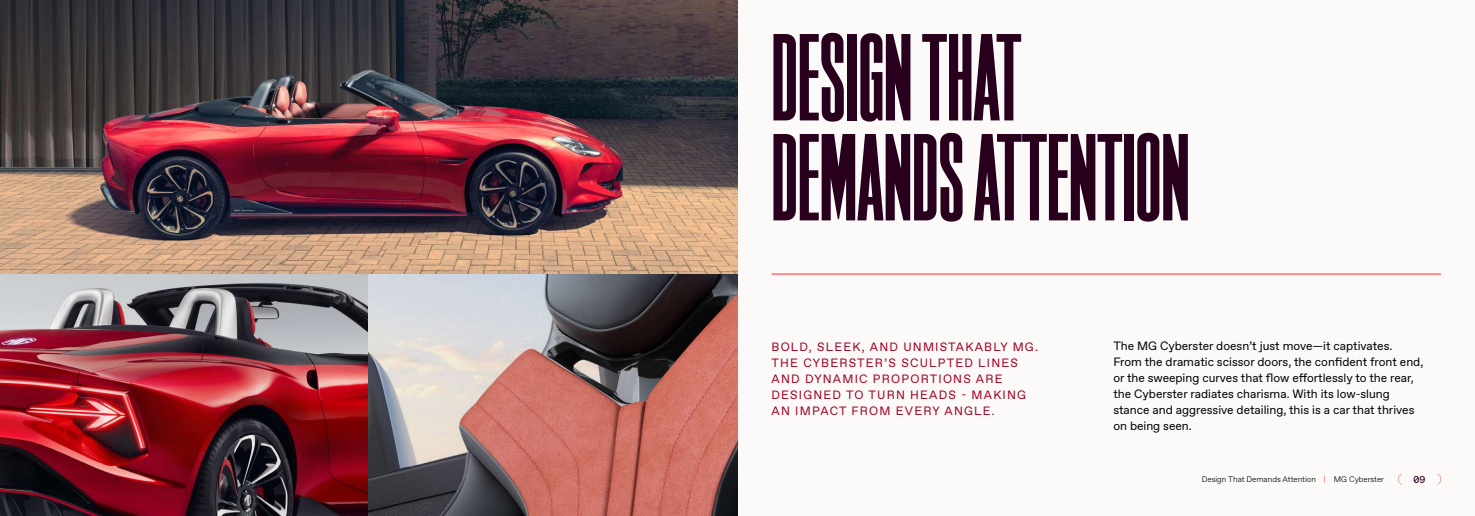
<style>
.page{position:relative;width:1475px;height:516px;background:#fff}
.page>*{position:absolute;margin:0;border:0;box-sizing:border-box;transform-origin:0 0}
.t1{font:800 120px/100px "ES Nein";color:#28001e}
.t2{font:12px/16px "ABC Favorit";color:#000}
.t3{font:12px/16px "ABC Favorit";letter-spacing:.1em;color:#a00022}
.t4{font:10px "ABC Favorit Mono";color:#28001e}
.t5{font:300 8px "ABC Favorit";color:#000}
.s1{color:#fd2f33}
</style>
<div class="page">
<div style="left:0;top:0;width:1474px;height:516px;background:#fbfaf8"></div>
<img style="left:0;top:0;width:737px;height:516px">
<hr style="left:771px;top:274px;width:669px;height:1px;background:#fd2f33">
<svg style="left:1398px;top:474px;width:3px;height:10px"></svg>
<h1 class="t1" style="left:771px;top:29px;width:419px">DESIGN THAT<br>DEMANDS ATTENTION</h1>
<p class="t3" style="left:771px;top:339px;width:268px">BOLD, SLEEK, AND UNMISTAKABLY MG.<br>THE CYBERSTER’S SCULPTED LINES<br>AND DYNAMIC PROPORTIONS ARE<br>DESIGNED TO TURN HEADS - MAKING<br>AN IMPACT FROM EVERY ANGLE.</p>
<p class="t2" style="left:1113px;top:339px;width:311px">The MG Cyberster doesn’t just move—it captivates.<br>From the dramatic scissor doors, the confident front end, or the sweeping curves that flow effortlessly to the rear, the Cyberster radiates charisma. With its low-slung stance and aggressive detailing, this is a car that thrives on being seen.</p>
<p class="t5" style="left:1201px;top:475px;width:184px">Design That Demands Attention <span class="s1">|</span> MG Cyberster</p>
<p class="t4" style="left:1413px;top:473px;width:13px">09</p>
</div>
